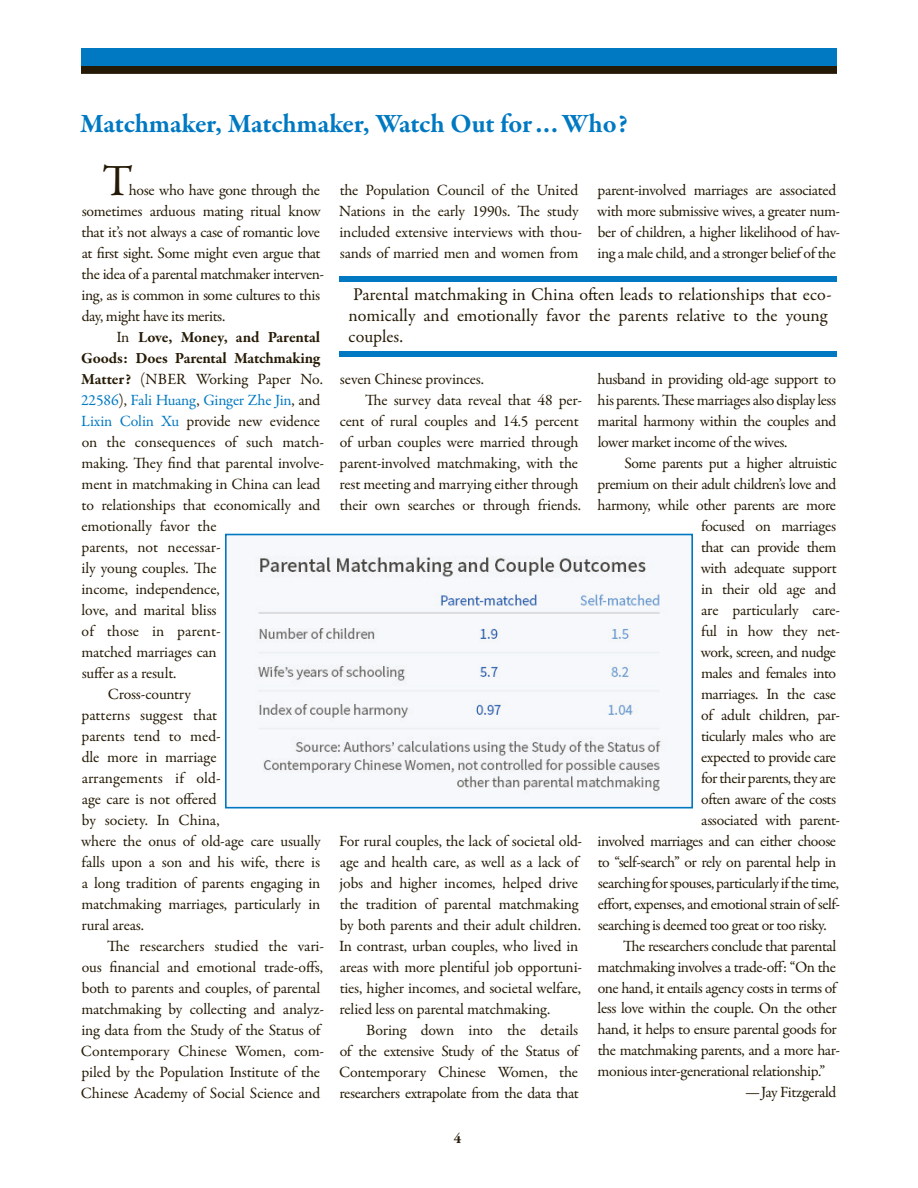
<style>
.page{position:relative;width:918px;height:1188px;background:#fff}
.page>*{position:absolute;margin:0;border:0;box-sizing:border-box;transform-origin:0 0}
.t1{font:45px "Garamond Premr Pro";color:#251a05}
.t2{font:700 27px "Garamond Premr Pro";letter-spacing:-.01em;color:#0079c2}
.t3{font:18px/21px "Garamond Premr Pro";letter-spacing:-.005em;color:#251a05}
.t4{font:15.75px/21px "Garamond Premr Pro";letter-spacing:-.02em;color:#251a05}
.t5{font:15.75px "Garamond Premr Pro";color:#251a05}
.t6{font:700 15.75px "Garamond Premr Pro";letter-spacing:-.01em;color:#251a05}
.t7{font:15.75px "Garamond Premr Pro";letter-spacing:-.01em;color:#0079c2}
.t8{font:15.75px "Garamond Premr Pro";letter-spacing:.005em;color:#251a05}
.t9{font:700 15px "Garamond Premr Pro";color:#251a05}
.s1{font-weight:400}
.s2{font-weight:700}
.s3{color:#251a05}
.s4{color:#0079c2}
</style>
<div class="page">
<div style="left:81px;top:48px;width:756px;height:20px;background:#0079c2"></div>
<div style="left:81px;top:66px;width:756px;height:8px;background:#251a05;border:2px solid #251a05"></div>
<div style="left:339px;top:276px;width:498px;height:6px;background:#0079c2"></div>
<div style="left:339px;top:351px;width:498px;height:6px;background:#0079c2"></div>
<img style="left:255px;top:555px;width:412px;height:240px">
<div style="left:225px;top:534px;width:468px;height:274px;border:2px solid #0079c2"></div>
<h2 class="t2" style="left:80px;top:107px;width:549px">Matchmaker, Matchmaker, Watch Out for…Who?</h2>
<h1 class="t1" style="left:102px;top:154px;width:32px">T</h1>
<p class="t4" style="left:597px;top:180px;width:244px">parent-involved marriages are associated with more submissive wives, a greater num&shy;ber of children, a higher likelihood of hav&shy;ing a male child, and a stronger belief of the</p>
<p class="t4" style="left:339px;top:180px;width:244px">the Population Council of the United Nations in the early 1990s. The study included extensive interviews with thou&shy;sands of married men and women from</p>
<p class="t4" style="left:82px;top:180px;width:244px;text-indent:47px">hose who have gone through the sometimes arduous mating ritual know that it’s not always a case of romantic love at first sight. Some might even argue that the idea of a parental matchmaker interven&shy;ing, as is common in some cultures to this day, might have its merits.</p>
<p class="t6" style="left:116px;top:327px;width:205px"><span class="s1">In</span> Love, Money, and Parental</p>
<p class="t6" style="left:81px;top:348px;width:241px">Goods: Does Parental Matchmaking</p>
<p class="t4" style="left:81px;top:369px;width:243px"><span class="s2">Matter?</span> (NBER Working Paper No.</p>
<p class="t7" style="left:81px;top:390px;width:241px">22586<span class="s3">),</span> Fali Huang<span class="s3">,</span> Ginger Zhe Jin<span class="s3">, and</span></p>
<p class="t4" style="left:81px;top:411px;width:240px"><span class="s4">Lixin Colin Xu</span> provide new evidence</p>
<p class="t5" style="left:82px;top:432px;width:244px">on the consequences of such match-</p>
<p class="t4" style="left:82px;top:453px;width:244px">making. They find that parental involve-</p>
<p class="t4" style="left:82px;top:474px;width:240px">ment in matchmaking in China can lead</p>
<p class="t4" style="left:82px;top:495px;width:240px">to relationships that economically and</p>
<p class="t4" style="left:82px;top:516px;width:136px">emotionally favor the</p>
<p class="t5" style="left:82px;top:537px;width:141px">parents, not necessar-</p>
<p class="t4" style="left:82px;top:558px;width:137px">ily young couples. The</p>
<p class="t4" style="left:82px;top:579px;width:140px">income, independence,</p>
<p class="t4" style="left:82px;top:600px;width:137px">love, and marital bliss</p>
<p class="t8" style="left:82px;top:621px;width:140px">of those in parent-</p>
<p class="t4" style="left:82px;top:642px;width:137px">matched marriages can</p>
<p class="t4" style="left:82px;top:663px;width:96px">suffer as a result.</p>
<p class="t4" style="left:108px;top:684px;width:85px">Cross-country</p>
<p class="t4" style="left:82px;top:705px;width:137px">patterns suggest that</p>
<p class="t4" style="left:82px;top:726px;width:141px">parents tend to med-</p>
<p class="t4" style="left:82px;top:747px;width:136px">dle more in marriage</p>
<p class="t5" style="left:82px;top:768px;width:140px">arrangements if old-</p>
<p class="t4" style="left:82px;top:789px;width:137px">age care is not offered</p>
<p class="t5" style="left:82px;top:810px;width:139px">by society. In China,</p>
<p class="t4" style="left:81px;top:831px;width:241px">where the onus of old-age care usually</p>
<p class="t4" style="left:82px;top:852px;width:240px">falls upon a son and his wife, there is</p>
<p class="t4" style="left:82px;top:873px;width:240px">a long tradition of parents engaging in</p>
<p class="t4" style="left:82px;top:894px;width:240px">matchmaking marriages, particularly in</p>
<p class="t4" style="left:81px;top:915px;width:64px">rural areas.</p>
<p class="t5" style="left:107px;top:936px;width:219px">The researchers studied the vari-</p>
<p class="t4" style="left:82px;top:957px;width:243px">ous financial and emotional trade-offs,</p>
<p class="t4" style="left:82px;top:978px;width:240px">both to parents and couples, of parental</p>
<p class="t4" style="left:82px;top:999px;width:244px">matchmaking by collecting and analyz-</p>
<p class="t4" style="left:82px;top:1020px;width:241px">ing data from the Study of the Status of</p>
<p class="t4" style="left:81px;top:1041px;width:245px">Contemporary Chinese Women, com-</p>
<p class="t4" style="left:82px;top:1062px;width:240px">piled by the Population Institute of the</p>
<p class="t4" style="left:81px;top:1083px;width:241px">Chinese Academy of Social Science and</p>
<p class="t3" style="left:348px;top:284px;width:485px">Parental matchmaking in China often leads to relationships that eco&shy;nomically and emotionally favor the parents relative to the young couples.</p>
<p class="t4" style="left:598px;top:369px;width:240px;text-align:justify">husband in providing old-age support to his parents. These marriages also display less marital harmony within the couples and lower market income of the wives.</p>
<p class="t4" style="left:624px;top:453px;width:214px">Some parents put a higher altruistic</p>
<p class="t4" style="left:598px;top:474px;width:240px">premium on their adult children’s love and</p>
<p class="t4" style="left:598px;top:495px;width:240px">harmony, while other parents are more</p>
<p class="t4" style="left:701px;top:516px;width:137px">focused on marriages</p>
<p class="t4" style="left:701px;top:537px;width:137px">that can provide them</p>
<p class="t4" style="left:701px;top:558px;width:138px">with adequate support</p>
<p class="t4" style="left:701px;top:579px;width:137px">in their old age and</p>
<p class="t4" style="left:701px;top:600px;width:140px">are particularly care-</p>
<p class="t4" style="left:701px;top:621px;width:141px">ful in how they net-</p>
<p class="t4" style="left:701px;top:642px;width:137px">work, screen, and nudge</p>
<p class="t4" style="left:701px;top:662px;width:137px">males and females into</p>
<p class="t4" style="left:701px;top:683px;width:136px">marriages. In the case</p>
<p class="t4" style="left:701px;top:704px;width:140px">of adult children, par-</p>
<p class="t4" style="left:701px;top:725px;width:136px">ticularly males who are</p>
<p class="t4" style="left:701px;top:746px;width:136px">expected to provide care</p>
<p class="t4" style="left:701px;top:767px;width:137px">for their parents, they are</p>
<p class="t4" style="left:701px;top:788px;width:136px">often aware of the costs</p>
<p class="t4" style="left:701px;top:809px;width:140px">associated with parent-</p>
<p class="t4" style="left:598px;top:830px;width:240px">involved marriages and can either choose</p>
<p class="t4" style="left:598px;top:851px;width:240px">to “self-search” or rely on parental help in</p>
<p class="t4" style="left:598px;top:872px;width:243px">searching for spouses, particularly if the time,</p>
<p class="t4" style="left:598px;top:893px;width:244px">effort, expenses, and emotional strain of self-</p>
<p class="t4" style="left:598px;top:914px;width:230px">searching is deemed too great or too risky.</p>
<p class="t4" style="left:623px;top:935px;width:215px">The researchers conclude that parental</p>
<p class="t4" style="left:598px;top:956px;width:240px">matchmaking involves a trade-off: “On the</p>
<p class="t4" style="left:598px;top:977px;width:240px">one hand, it entails agency costs in terms of</p>
<p class="t4" style="left:598px;top:998px;width:241px">less love within the couple. On the other</p>
<p class="t4" style="left:598px;top:1019px;width:241px">hand, it helps to ensure parental goods for</p>
<p class="t4" style="left:598px;top:1040px;width:244px">the matchmaking parents, and a more har-</p>
<p class="t4" style="left:598px;top:1061px;width:229px">monious inter-generational relationship.”</p>
<p class="t4" style="left:745px;top:1082px;width:93px">—Jay Fitzgerald</p>
<p class="t4" style="left:340px;top:369px;width:146px">seven Chinese provinces.</p>
<p class="t4" style="left:365px;top:390px;width:219px">The survey data reveal that 48 per-</p>
<p class="t4" style="left:340px;top:411px;width:241px">cent of rural couples and 14.5 percent</p>
<p class="t4" style="left:340px;top:432px;width:240px">of urban couples were married through</p>
<p class="t4" style="left:340px;top:453px;width:240px">parent-involved matchmaking, with the</p>
<p class="t4" style="left:339px;top:474px;width:241px">rest meeting and marrying either through</p>
<p class="t4" style="left:340px;top:495px;width:243px">their own searches or through friends.</p>
<p class="t4" style="left:339px;top:831px;width:244px">For rural couples, the lack of societal old&shy;age and health care, as well as a lack of jobs and higher incomes, helped drive the tradition of parental matchmaking by both parents and their adult children.<br>In contrast, urban couples, who lived in areas with more plentiful job opportuni&shy;ties, higher incomes, and societal welfare, relied less on parental matchmaking.</p>
<p class="t4" style="left:339px;top:1020px;width:241px;text-align:justify;text-indent:27px">Boring down into the details of the extensive Study of the Status of Contemporary Chinese Women, the researchers extrapolate from the data that</p>
<p class="t9" style="left:454px;top:1129px;width:9px">4</p>
</div>
